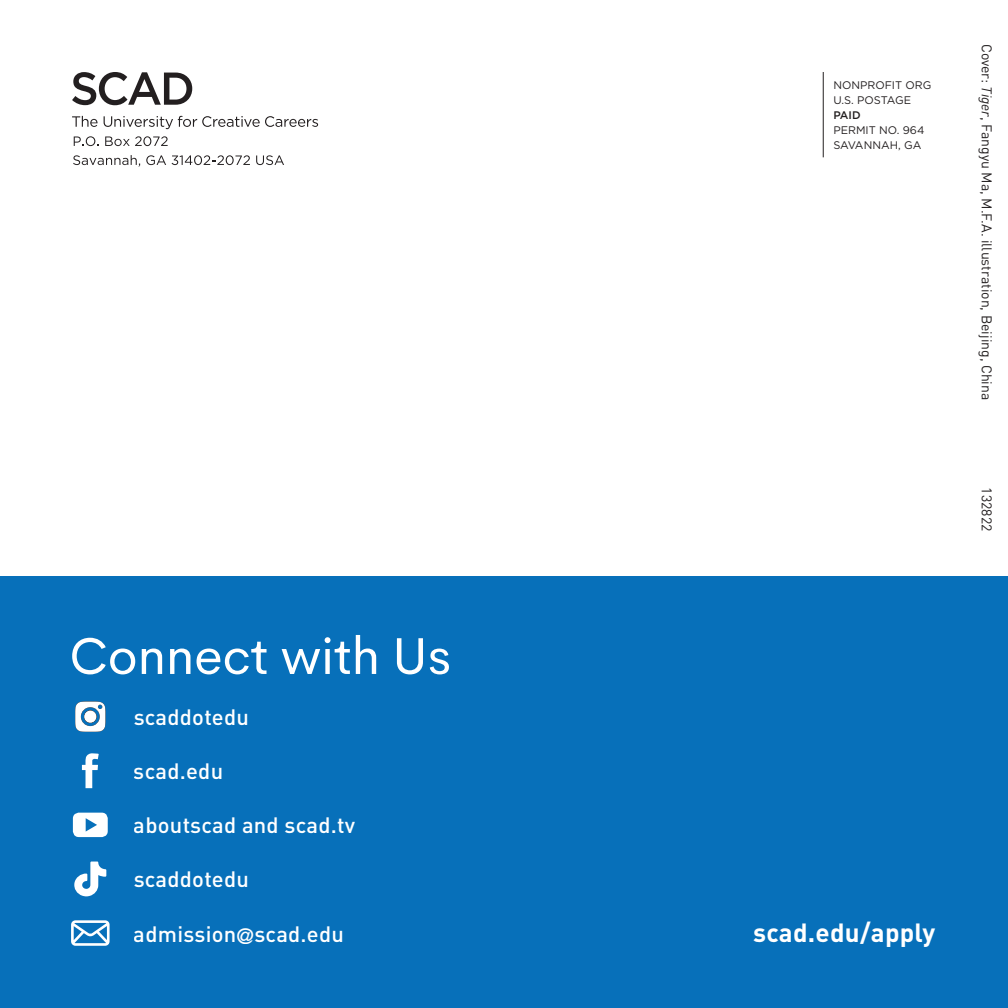
<style>
.page{position:relative;width:1008px;height:1008px;background:#fff}
.page>*{position:absolute;margin:0;border:0;box-sizing:border-box;transform-origin:0 0}
.t1{font:52px "Hey Wow";letter-spacing:-.005em;color:#fff}
.t2{font:700 26px "DIN Pro";letter-spacing:.01em;color:#fff}
.t3{font:500 22px "DIN Pro";letter-spacing:.01em;color:#fff}
.t4{font:14px "DIN Pro";color:#231f20}
.t5{font:11px/15px "Gotham";color:#231f20}
.t6{font:500 11px "Gotham";color:#231f20}
.s1{font-family:"DIN Alternate";font-weight:700}
.s2{font-style:italic}
</style>
<div class="page">
<div style="left:0;top:576px;width:1008px;height:432px;background:#0770ba"></div>
<hr style="left:823px;top:72px;width:1px;height:85px;background:#231f20">
<svg style="left:74px;top:136px;width:25px;height:10px"></svg>
<svg style="left:105px;top:136px;width:63px;height:10px"></svg>
<svg style="left:73px;top:155px;width:67px;height:12px"></svg>
<svg style="left:146px;top:155px;width:20px;height:10px"></svg>
<svg style="left:172px;top:155px;width:78px;height:10px"></svg>
<svg style="left:256px;top:155px;width:28px;height:10px"></svg>
<svg style="left:72px;top:72px;width:120px;height:33px"></svg>
<svg style="left:72px;top:116px;width:26px;height:11px"></svg>
<svg style="left:104px;top:116px;width:214px;height:13px"></svg>
<svg style="left:75px;top:702px;width:30px;height:30px"></svg>
<svg style="left:82px;top:753px;width:17px;height:35px"></svg>
<svg style="left:71px;top:920px;width:39px;height:26px"></svg>
<svg style="left:73px;top:813px;width:35px;height:24px"></svg>
<svg style="left:74px;top:862px;width:32px;height:34px"></svg>
<h1 class="t1" style="left:69px;top:615px;width:384px">Connect with Us</h1>
<p class="t3" style="left:134px;top:699px;width:117px">scaddotedu</p>
<p class="t3" style="left:134px;top:753px;width:91px">scad.edu</p>
<p class="t3" style="left:134px;top:807px;width:223px">aboutscad and scad.tv</p>
<p class="t3" style="left:134px;top:862px;width:117px">scaddotedu</p>
<p class="t5" style="left:833px;top:77px;width:100px">NONPROFIT ORG<br>U.S. POSTAGE</p>
<p class="t6" style="left:833px;top:108px;width:29px">PAID</p>
<p class="t5" style="left:833px;top:122px;width:93px">PERMIT NO. 964<br>SAVANNAH, GA</p>
<p class="t3" style="left:134px;top:916px;width:212px">admission<span class="s1">@</span>scad.edu</p>
<p class="t2" style="left:753px;top:911px;width:184px">scad.edu/apply</p>
<p class="t4" style="left:998px;top:44px;width:358px;rotate:90deg">Cover: <span class="s2">Tiger</span>, Fangyu Ma, M.F.A. illustration, Beijing, China</p>
<p class="t4" style="left:998px;top:487px;width:45px;rotate:90deg">132822</p>
</div>
